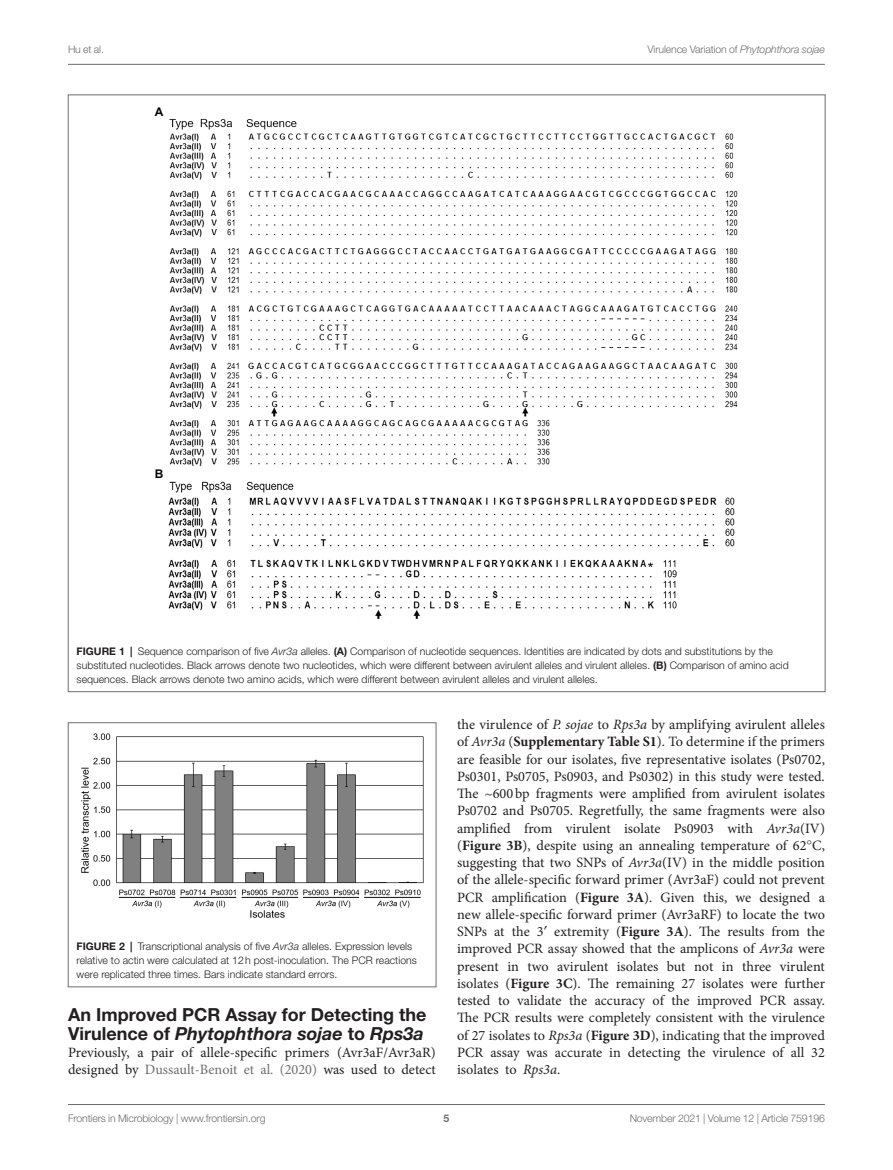
<style>
.page{position:relative;width:893px;height:1170px;background:#fff}
.page>*{position:absolute;margin:0;border:0;box-sizing:border-box;transform-origin:0 0}
.HEAD_2{font:700 18px/18.8px "Helvetica Neue LT Std";color:#231f20}
.TEXT_FLUSH{font:14.25px/17.2px "Minion Pro";color:#231f20}
.t1{font:700 12px "Arial";color:#040503}
.FIG_LEG{font:300 10.5px/14.2px "Helvetica Neue LT Std";color:#231f20}
.t2{font:300 10.5px "Helvetica Neue LT Std";letter-spacing:-.015em;color:#6c6d70}
.t3{font:700 10.5px "Helvetica Neue LT Std";color:#6c6d70}
.s1{font-style:italic}
.s2{font-weight:700}
.s3{color:#6c6d70}
.s4{font-family:"STIX General"}
.s5{font-family:"Gentium Plus"}
</style>
<div class="page">
<hr style="left:68px;top:64px;width:757px;height:1px;background:#6c6d70">
<hr style="left:68px;top:1104px;width:757px;height:1px;background:#6c6d70">
<img style="left:168px;top:119px;width:570px;height:504px">
<img style="left:81px;top:733px;width:343px;height:185px">
<div style="left:68px;top:722px;width:368px;height:264px;border:1px solid #6c6d70"></div>
<p class="t2" style="left:68px;top:42px;width:37px">Hu et al.</p>
<p class="t2" style="left:647px;top:42px;width:179px">Virulence Variation of <span class="s1">Phytophthora sojae</span></p>
<p class="t1" style="left:155px;top:103px;width:10px">A</p>
<p class="t1" style="left:155px;top:466px;width:10px">B</p>
<p class="FIG_LEG" style="left:77px;top:643px;width:714px"><span class="s2">FIGURE 1 |</span> Sequence comparison of five <span class="s1">Avr3a</span> alleles. <span class="s2">(A)</span> Comparison of nucleotide sequences. Identities are indicated by dots and substitutions by the substituted nucleotides. Black arrows denote two nucleotides, which were different between avirulent alleles and virulent alleles. <span class="s2">(B)</span> Comparison of amino acid sequences. Black arrows denote two amino acids, which were different between avirulent alleles and virulent alleles.</p>
<p class="FIG_LEG" style="left:77px;top:938px;width:342px"><span class="s2">FIGURE 2 |</span> Transcriptional analysis of five <span class="s1">Avr3a</span> alleles. Expression levels relative to actin were calculated at 12h post-inoculation. The PCR reactions were replicated three times. Bars indicate standard errors.</p>
<p class="HEAD_2" style="left:68px;top:1004px;width:360px">An Improved PCR Assay for Detecting the<br>Virulence of <span class="s1">Phytophthora sojae</span> to <span class="s1">Rps3a</span></p>
<p class="TEXT_FLUSH" style="left:68px;top:1043px;width:369px">Previously, a pair of allele-specific primers (Avr3aF/Avr3aR) designed by <span class="s3">Dussault-Benoit et al. (2020)</span> was used to detect</p>
<p class="TEXT_FLUSH" style="left:457px;top:716px;width:369px;text-align:justify">the virulence of <span class="s1">P. sojae</span> to <span class="s1">Rps3a</span> by amplifying avirulent alleles of <span class="s1">Avr3a</span> (<span class="s2">Supplementary Table S1</span>). To determine if the primers are feasible for our isolates, five representative isolates (Ps0702, Ps0301, Ps0705, Ps0903, and Ps0302) in this study were tested.<br>The ~600bp fragments were amplified from avirulent isolates Ps0702 and Ps0705. Regretfully, the same fragments were also amplified from virulent isolate Ps0903 with <span class="s1">Avr3a</span>(IV) (<span class="s2">Figure 3B</span>), despite using an annealing temperature of 62<span class="s4">°</span>C, suggesting that two SNPs of <span class="s1">Avr3a</span>(IV) in the middle position of the allele-specific forward primer (Avr3aF) could not prevent PCR amplification (<span class="s2">Figure 3A</span>). Given this, we designed a new allele-specific forward primer (Avr3aRF) to locate the two SNPs at the 3<span class="s5">′</span> extremity (<span class="s2">Figure 3A</span>). The results from the improved PCR assay showed that the amplicons of <span class="s1">Avr3a</span> were present in two avirulent isolates but not in three virulent isolates (<span class="s2">Figure 3C</span>). The remaining 27 isolates were further tested to validate the accuracy of the improved PCR assay.<br>The PCR results were completely consistent with the virulence of 27 isolates to <span class="s1">Rps3a</span> (<span class="s2">Figure 3D</span>), indicating that the improved PCR assay was accurate in detecting the virulence of all 32 isolates to <span class="s1">Rps3a</span>.</p>
<p class="t2" style="left:68px;top:1111px;width:199px">Frontiers in Microbiology | www.frontiersin.org</p>
<p class="t3" style="left:444px;top:1111px;width:7px">5</p>
<p class="t2" style="left:630px;top:1111px;width:197px">November 2021 | Volume 12 | Article 759196</p>
</div>
